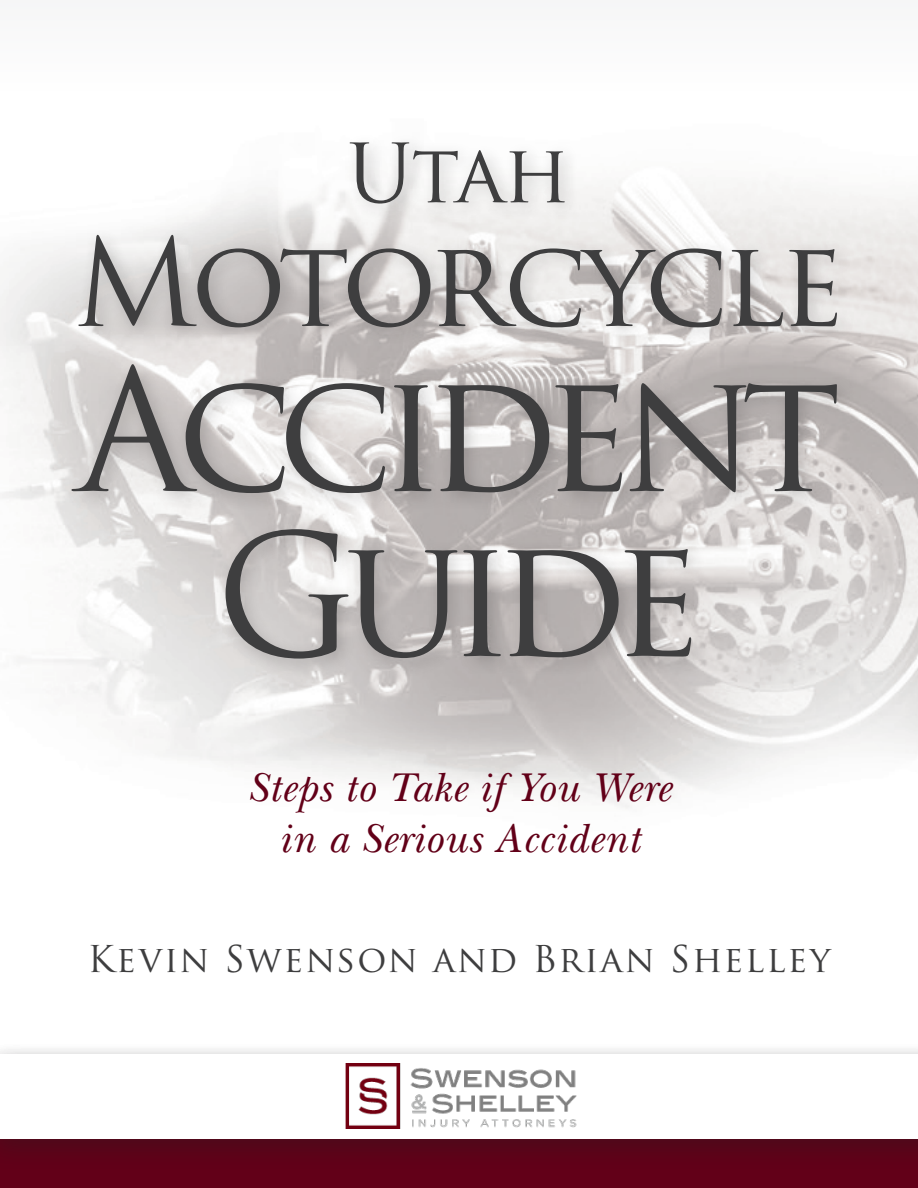
<style>
.page{position:relative;width:918px;height:1188px;background:#fff}
.page>*{position:absolute;margin:0;border:0;box-sizing:border-box;transform-origin:0 0}
.t1{font:165px/165px "Trajan Pro";letter-spacing:-.09em;color:#3e3e3f;text-align:center}
.t2{font:118.5px "Trajan Pro";letter-spacing:-.05em;color:#3e3e3f}
.t3{font:79.5px "Trajan Pro";color:#3e3e3f}
.t4{font:italic 42px/51px "New Baskerville";letter-spacing:.02em;color:#620018;text-align:center}
.t5{font:36px "Trajan Pro";letter-spacing:.05em;color:#3e3e3f}
</style>
<div class="page">
<img style="left:0;top:180px;width:918px;height:629px">
<div style="left:0;top:0;width:918px;height:103px;background:#fafbfb"></div>
<div style="left:0;top:1137px;width:918px;height:51px;background:#620018"></div>
<div style="left:0;top:1042px;width:918px;height:130px;background:#231f20;opacity:.33"></div>
<div style="left:0;top:1054px;width:918px;height:84px;background:#fff"></div>
<div style="left:342px;top:132px;width:240px;height:91px;background:#231f20;opacity:.22"></div>
<img style="left:345px;top:1064px;width:232px;height:65px">
<div style="left:63px;top:226px;width:794px;height:452px;background:#231f20;opacity:.22"></div>
<h3 class="t3" style="left:347px;top:123px;width:225px">Utah</h3>
<h2 class="t2" style="left:72px;top:207px;width:774px">Motorcycle</h2>
<h1 class="t1" style="left:76px;top:347px;width:767px">Accident<br>Guide</h1>
<p class="t4" style="left:248px;top:762px;width:424px">Steps to Take if You Were in a Serious Accident</p>
<p class="t5" style="left:87px;top:936px;width:745px">Kevin Swenson and Brian Shelley</p>
</div>
